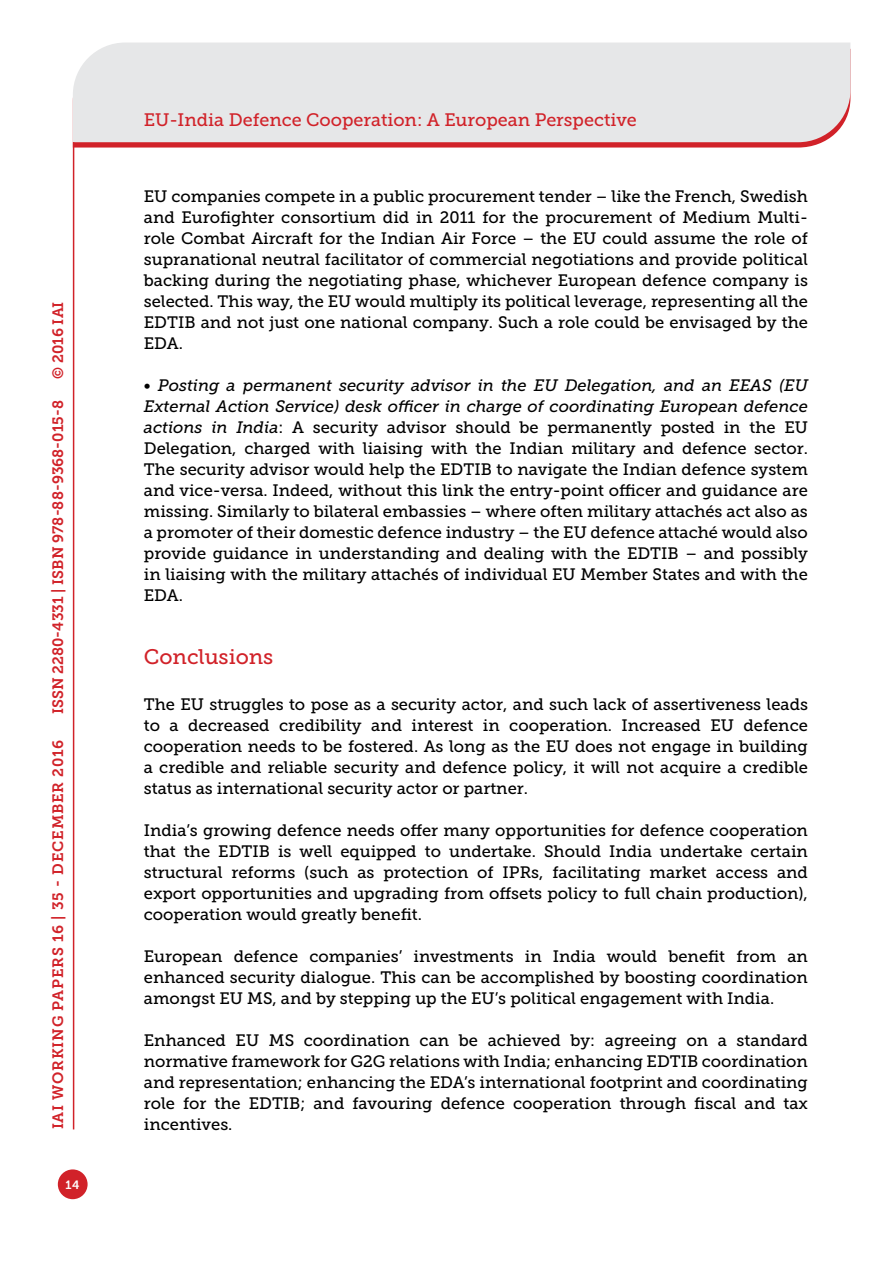
<style>
.page{position:relative;width:893px;height:1263px;background:#fff}
.page>*{position:absolute;margin:0;border:0;box-sizing:border-box;transform-origin:0 0}
.t1{font:21px "Museo Slab 500";color:#d12229}
.t2{font:18px "Museo Slab 500";color:#d12229}
.t3{font:16.5px/21px "Museo Slab 500";color:#000;text-align:justify}
.t4{font:15px "Museo Slab 700";letter-spacing:.005em;color:#d12229}
.t5{font:15px "Museo Slab 700";letter-spacing:.05em;color:#d12229}
.t6{font:12px "Museo Slab 700";color:#fff}
.s1{font-style:italic}
</style>
<div class="page">
<svg style="left:74px;top:142px;width:749px;height:6px;background:#d53c42"></svg>
<div style="left:73px;top:43px;width:777px;height:99px;background:#e6e7e8"></div>
<div style="left:58px;top:1169px;width:30px;height:30px;background:#d12229;border-radius:50%"></div>
<hr style="left:73px;top:142px;width:1px;height:987px;background:#d12229">
<p class="t4" style="left:50px;top:379px;width:79px;rotate:-90deg">© 2016 IAI</p>
<p class="t4" style="left:49px;top:714px;width:315px;rotate:-90deg">ISSN 2280-4331 | ISBN 978-88-9368-015-8</p>
<p class="t5" style="left:50px;top:1129px;width:391px;rotate:-90deg">IAI WORKING PAPERS 16 | 35 - DECEMBER 2016</p>
<p class="t6" style="left:66px;top:1178px;width:16px">14</p>
<p class="t2" style="left:144px;top:110px;width:494px">EU-India Defence Cooperation: A European Perspective</p>
<p class="t3" style="left:144px;top:186px;width:666px">EU companies compete in a public procurement tender – like the French, Swedish and Eurofighter consortium did in 2011 for the procurement of Medium Multi&shy;role Combat Aircraft for the Indian Air Force – the EU could assume the role of supranational neutral facilitator of commercial negotiations and provide political backing during the negotiating phase, whichever European defence company is selected. This way, the EU would multiply its political leverage, representing all the EDTIB and not just one national company. Such a role could be envisaged by the EDA.</p>
<p class="t3" style="left:144px;top:375px;width:666px"><span class="s1">• Posting a permanent security advisor in the EU Delegation, and an EEAS (EU External Action Service) desk officer in charge of coordinating European defence actions in India</span>: A security advisor should be permanently posted in the EU Delegation, charged with liaising with the Indian military and defence sector.<br>The security advisor would help the EDTIB to navigate the Indian defence system and vice-versa. Indeed, without this link the entry-point officer and guidance are missing. Similarly to bilateral embassies – where often military attachés act also as a promoter of their domestic defence industry – the EU defence attaché would also provide guidance in understanding and dealing with the EDTIB – and possibly in liaising with the military attachés of individual EU Member States and with the EDA.</p>
<p class="t1" style="left:144px;top:645px;width:131px">Conclusions</p>
<p class="t3" style="left:144px;top:694px;width:666px">The EU struggles to pose as a security actor, and such lack of assertiveness leads to a decreased credibility and interest in cooperation. Increased EU defence cooperation needs to be fostered. As long as the EU does not engage in building a credible and reliable security and defence policy, it will not acquire a credible status as international security actor or partner.</p>
<p class="t3" style="left:144px;top:820px;width:666px">India’s growing defence needs offer many opportunities for defence cooperation that the EDTIB is well equipped to undertake. Should India undertake certain structural reforms (such as protection of IPRs, facilitating market access and export opportunities and upgrading from offsets policy to full chain production), cooperation would greatly benefit.</p>
<p class="t3" style="left:144px;top:946px;width:666px">European defence companies’ investments in India would benefit from an enhanced security dialogue. This can be accomplished by boosting coordination amongst EU MS, and by stepping up the EU’s political engagement with India.</p>
<p class="t3" style="left:144px;top:1030px;width:666px">Enhanced EU MS coordination can be achieved by: agreeing on a standard normative framework for G2G relations with India; enhancing EDTIB coordination and representation; enhancing the EDA’s international footprint and coordinating role for the EDTIB; and favouring defence cooperation through fiscal and tax incentives.</p>
</div>
